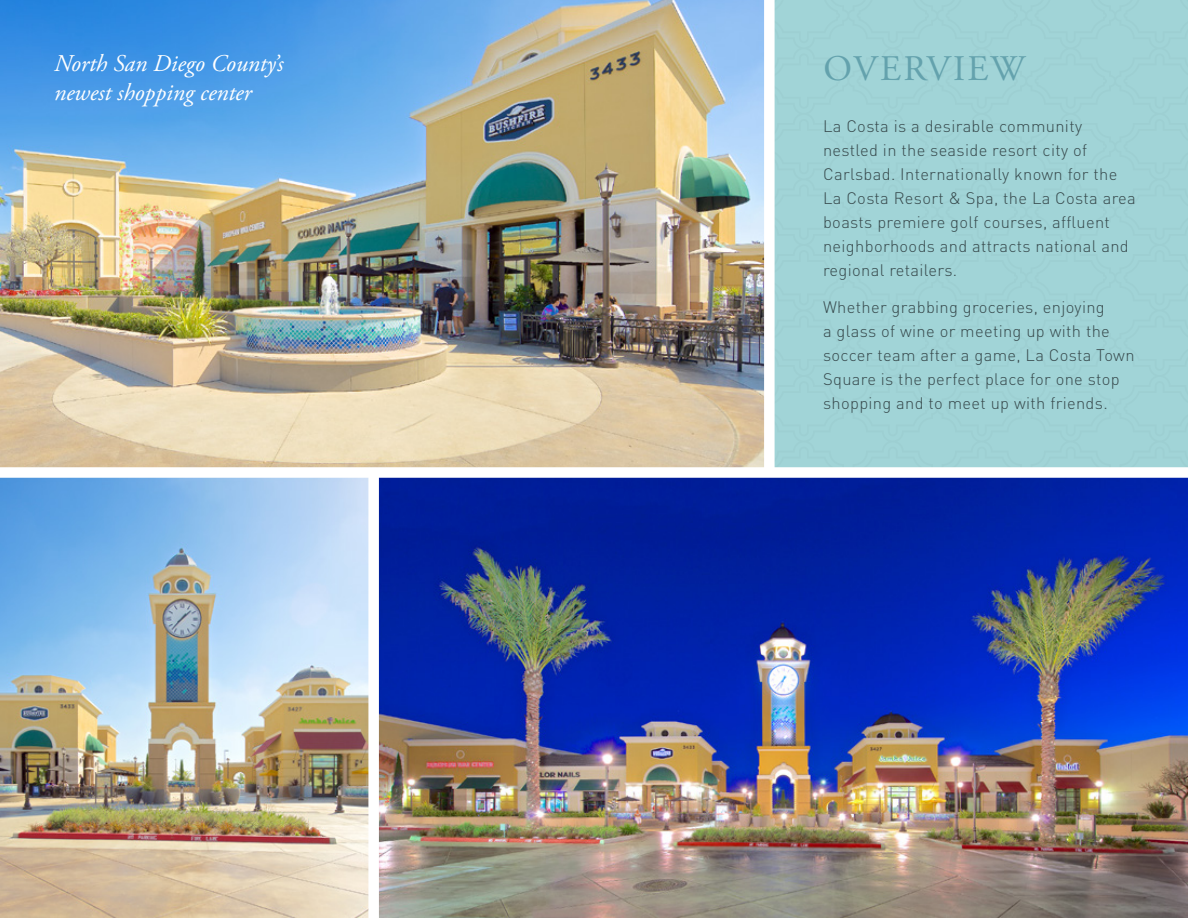
<style>
.page{position:relative;width:1188px;height:918px;background:#fff}
.page>*{position:absolute;margin:0;border:0;box-sizing:border-box;transform-origin:0 0}
.t1{font:36px "Adobe Garamond Pro";letter-spacing:.065em;color:#64a2ad}
.t2{font:italic 24px "Adobe Garamond Pro";color:#fff}
.t3{font:300 16.5px/24px "DIN Pro";letter-spacing:.02em;color:#58595b}
</style>
<div class="page">
<div style="left:775px;top:0;width:413px;height:467px;background:#a1d4d7"></div>
<div style="left:1123px;top:316px;width:65px;height:55px;background:#a1d4d7"></div>
<div style="left:1123px;top:381px;width:65px;height:55px;background:#a1d4d7"></div>
<svg style="left:1123px;top:447px;width:65px;height:20px"></svg>
<div style="left:1035px;top:316px;width:72px;height:55px;background:#a1d4d7"></div>
<div style="left:1035px;top:381px;width:72px;height:55px;background:#a1d4d7"></div>
<svg style="left:1035px;top:447px;width:72px;height:20px"></svg>
<div style="left:1035px;top:0;width:72px;height:43px;background:#a1d4d7"></div>
<div style="left:946px;top:0;width:72px;height:43px;background:#a1d4d7"></div>
<div style="left:1035px;top:53px;width:72px;height:56px;background:#a1d4d7"></div>
<div style="left:1035px;top:119px;width:72px;height:55px;background:#a1d4d7"></div>
<div style="left:946px;top:53px;width:72px;height:56px;background:#a1d4d7"></div>
<div style="left:946px;top:119px;width:72px;height:55px;background:#a1d4d7"></div>
<div style="left:1035px;top:185px;width:72px;height:55px;background:#a1d4d7"></div>
<div style="left:946px;top:185px;width:72px;height:55px;background:#a1d4d7"></div>
<div style="left:857px;top:0;width:72px;height:43px;background:#a1d4d7"></div>
<div style="left:775px;top:0;width:65px;height:43px;background:#a1d4d7"></div>
<div style="left:857px;top:53px;width:72px;height:56px;background:#a1d4d7"></div>
<div style="left:857px;top:119px;width:72px;height:55px;background:#a1d4d7"></div>
<div style="left:775px;top:53px;width:65px;height:56px;background:#a1d4d7"></div>
<div style="left:775px;top:119px;width:65px;height:55px;background:#a1d4d7"></div>
<div style="left:857px;top:185px;width:72px;height:55px;background:#a1d4d7"></div>
<div style="left:775px;top:185px;width:65px;height:55px;background:#a1d4d7"></div>
<div style="left:1035px;top:250px;width:72px;height:55px;background:#a1d4d7"></div>
<div style="left:946px;top:250px;width:72px;height:55px;background:#a1d4d7"></div>
<div style="left:946px;top:316px;width:72px;height:55px;background:#a1d4d7"></div>
<div style="left:946px;top:381px;width:72px;height:55px;background:#a1d4d7"></div>
<svg style="left:946px;top:447px;width:72px;height:20px"></svg>
<div style="left:857px;top:250px;width:72px;height:55px;background:#a1d4d7"></div>
<div style="left:857px;top:316px;width:72px;height:55px;background:#a1d4d7"></div>
<div style="left:775px;top:250px;width:65px;height:55px;background:#a1d4d7"></div>
<div style="left:775px;top:316px;width:65px;height:55px;background:#a1d4d7"></div>
<div style="left:857px;top:381px;width:72px;height:55px;background:#a1d4d7"></div>
<svg style="left:857px;top:447px;width:72px;height:20px"></svg>
<div style="left:775px;top:381px;width:65px;height:55px;background:#a1d4d7"></div>
<svg style="left:775px;top:447px;width:65px;height:20px"></svg>
<img style="left:0;top:0;width:764px;height:467px">
<img style="left:0;top:478px;width:1188px;height:440px">
<div style="left:368px;top:476px;width:11px;height:442px;background:#fff"></div>
<h2 class="t2" style="left:54px;top:49px;width:231px">North San Diego County’s</h2>
<h1 class="t1" style="left:823px;top:47px;width:203px">OVERVIEW</h1>
<h2 class="t2" style="left:54px;top:78px;width:199px">newest shopping center</h2>
<p class="t3" style="left:823px;top:113px;width:314px">La Costa is a desirable community nestled in the seaside resort city of Carlsbad. Internationally known for the La Costa Resort &amp; Spa, the La Costa area boasts premiere golf courses, affluent neighborhoods and attracts national and regional retailers.</p>
<p class="t3" style="left:823px;top:295px;width:313px">Whether grabbing groceries, enjoying<br>a glass of wine or meeting up with the soccer team after a game, La Costa Town Square is the perfect place for one stop shopping and to meet up with friends.</p>
</div>
